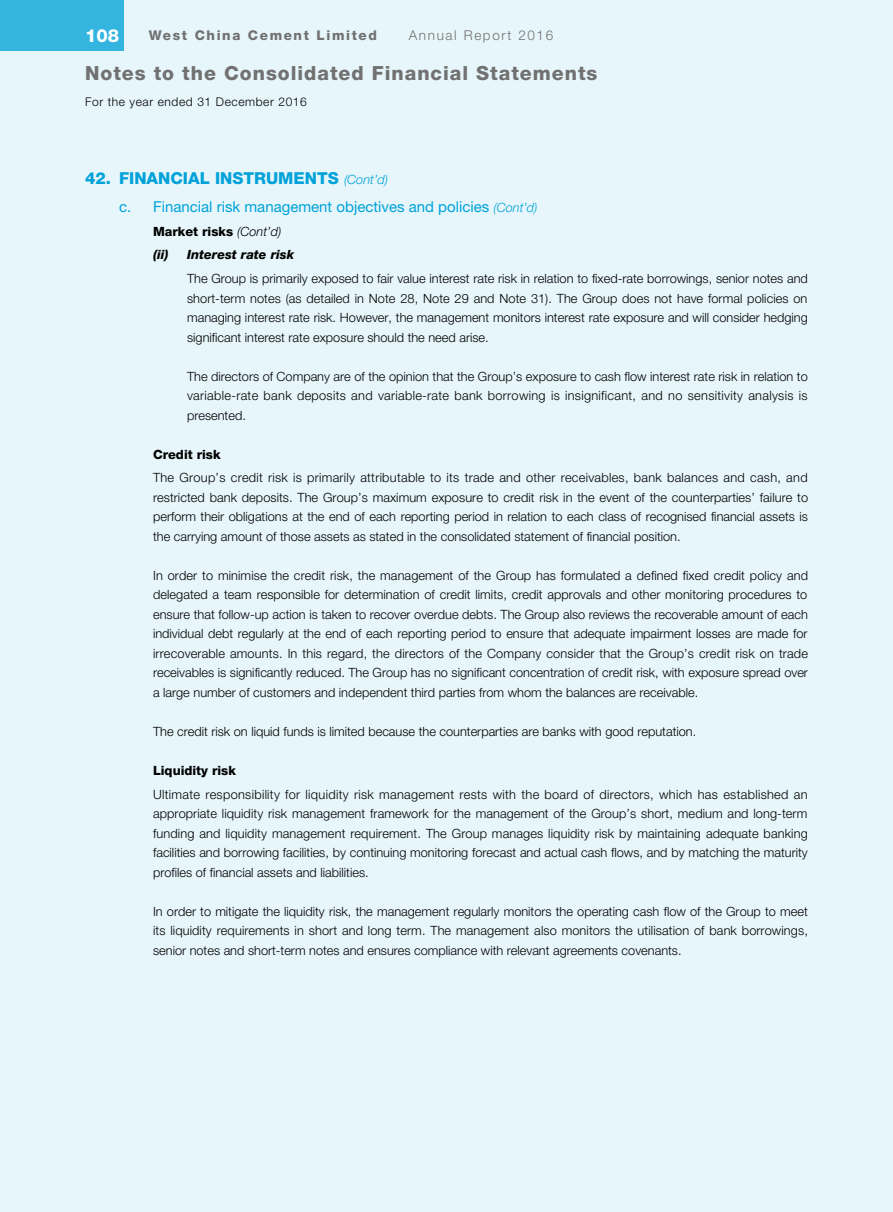
<style>
.page{position:relative;width:893px;height:1212px;background:#e6f6fb}
.page>*{position:absolute;margin:0;border:0;box-sizing:border-box;transform-origin:0 0}
.t1{font:800 19.5px "Helvetica Neue LT Std";letter-spacing:.05em;color:#727171}
.t2{font:800 18px "Helvetica Neue LT Std";color:#fff}
.t3{font:800 16.5px "Helvetica Neue LT Std";color:#00a2d9}
.t4{font:15px "Helvetica Neue LT Std";color:#00a2d9}
.t5{font:800 13.5px "Helvetica Neue LT Std";letter-spacing:.12em;color:#727171}
.t6{font:300 13.5px "Helvetica Neue LT Std";letter-spacing:.12em;color:#727171}
.t7{font:300 12.75px/19.5px "Helvetica Neue LT Std";color:#000;text-align:justify}
.t8{font:italic 800 12.75px/23.7px "Helvetica Neue LT Std";color:#000}
.t9{font:800 12.75px "Helvetica Neue LT Std";color:#000}
.t10{font:300 12px "Helvetica Neue LT Std";letter-spacing:.05em;color:#000}
.s1{font-weight:300;font-style:italic;font-size:12.75px}
.s2{font-style:normal}
.s3{font-weight:300}
</style>
<div class="page">
<div style="left:0;top:0;width:124px;height:51px;background:#33b5e0"></div>
<h2 class="t2" style="left:85px;top:24px;width:36px">108</h2>
<p class="t5" style="left:149px;top:27px;width:230px">West China Cement Limited</p>
<p class="t6" style="left:409px;top:27px;width:146px">Annual Report 2016</p>
<h1 class="t1" style="left:85px;top:61px;width:514px">Notes to the Consolidated Financial Statements</h1>
<p class="t10" style="left:85px;top:94px;width:223px">For the year ended 31 December 2016</p>
<p class="t3" style="left:85px;top:168px;width:305px">42. FINANCIAL INSTRUMENTS <span class="s1">(Cont’d)</span></p>
<p class="t4" style="left:119px;top:197px;width:420px">c. Financial risk management objectives and policies <span class="s1">(Cont’d)</span></p>
<p class="t8" style="left:153px;top:219px;width:142px"><span class="s2">Market risks</span> <span class="s3">(Cont’d) </span>(ii) Interest rate risk</p>
<p class="t7" style="left:187px;top:268px;width:622px">The Group is primarily exposed to fair value interest rate risk in relation to fixed-rate borrowings, senior notes and short-term notes (as detailed in Note 28, Note 29 and Note 31). The Group does not have formal policies on managing interest rate risk. However, the management monitors interest rate exposure and will consider hedging significant interest rate exposure should the need arise.</p>
<p class="t7" style="left:187px;top:366px;width:622px">The directors of Company are of the opinion that the Group’s exposure to cash flow interest rate risk in relation to variable-rate bank deposits and variable-rate bank borrowing is insignificant, and no sensitivity analysis is presented.</p>
<p class="t9" style="left:153px;top:446px;width:69px">Credit risk</p>
<p class="t7" style="left:153px;top:468px;width:657px">The Group’s credit risk is primarily attributable to its trade and other receivables, bank balances and cash, and restricted bank deposits. The Group’s maximum exposure to credit risk in the event of the counterparties’ failure to perform their obligations at the end of each reporting period in relation to each class of recognised financial assets is the carrying amount of those assets as stated in the consolidated statement of financial position.</p>
<p class="t7" style="left:153px;top:565px;width:656px">In order to minimise the credit risk, the management of the Group has formulated a defined fixed credit policy and delegated a team responsible for determination of credit limits, credit approvals and other monitoring procedures to ensure that follow-up action is taken to recover overdue debts. The Group also reviews the recoverable amount of each individual debt regularly at the end of each reporting period to ensure that adequate impairment losses are made for irrecoverable amounts. In this regard, the directors of the Company consider that the Group’s credit risk on trade receivables is significantly reduced. The Group has no significant concentration of credit risk, with exposure spread over a large number of customers and independent third parties from whom the balances are receivable.</p>
<p class="t7" style="left:153px;top:721px;width:545px">The credit risk on liquid funds is limited because the counterparties are banks with good reputation.</p>
<p class="t9" style="left:153px;top:763px;width:84px">Liquidity risk</p>
<p class="t7" style="left:153px;top:784px;width:656px">Ultimate responsibility for liquidity risk management rests with the board of directors, which has established an appropriate liquidity risk management framework for the management of the Group’s short, medium and long-term funding and liquidity management requirement. The Group manages liquidity risk by maintaining adequate banking facilities and borrowing facilities, by continuing monitoring forecast and actual cash flows, and by matching the maturity profiles of financial assets and liabilities.</p>
<p class="t7" style="left:153px;top:901px;width:656px">In order to mitigate the liquidity risk, the management regularly monitors the operating cash flow of the Group to meet its liquidity requirements in short and long term. The management also monitors the utilisation of bank borrowings, senior notes and short-term notes and ensures compliance with relevant agreements covenants.</p>
</div>
